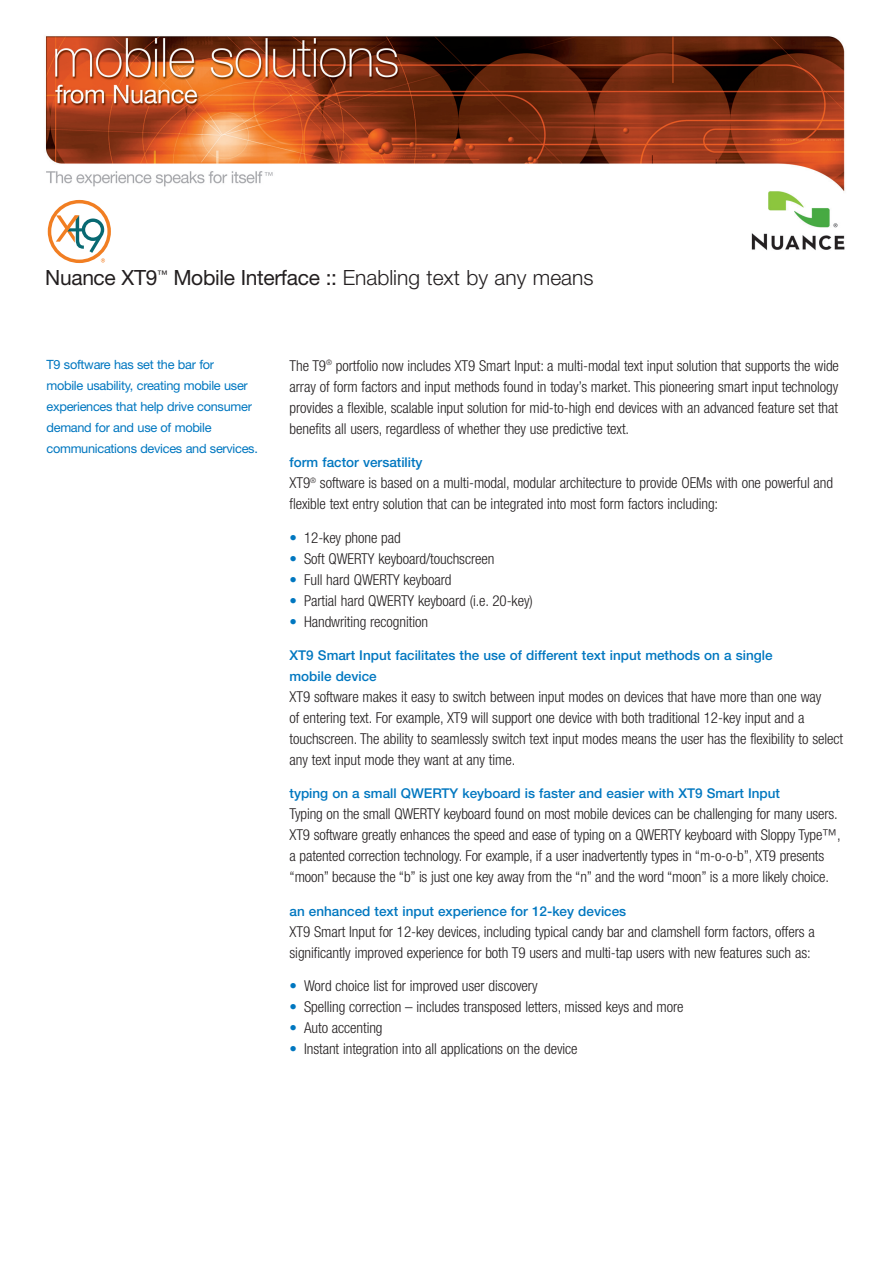
<style>
.page{position:relative;width:893px;height:1263px;background:#fff}
.page>*{position:absolute;margin:0;border:0;box-sizing:border-box;transform-origin:0 0}
.t1{font:21px "Helvetica Neue";letter-spacing:-.015em;color:#231f20}
.t2{font:300 condensed 15px/21px "Helvetica Neue";letter-spacing:-.005em;color:#231f20}
.t3{font:500 13.5px/21px "Helvetica Neue";color:#0077c0}
.t4{font:12.75px/21px "Helvetica Neue";letter-spacing:-.02em;color:#0077c0}
.s1{font-weight:300}
.s2{color:#0077c0}
</style>
<div class="page">
<img style="left:45px;top:36px;width:800px;height:214px">
<div style="left:45px;top:199px;width:96px;height:65px;background:#fff"></div>
<svg style="left:48px;top:200px;width:63px;height:63px"></svg>
<h1 class="t1" style="left:45px;top:270px;width:550px">Nuance XT9<sup>™</sup> Mobile Interface :: <span class="s1">Enabling text by any means</span></h1>
<p class="t4" style="left:46px;top:355px;width:213px">T9 software has set the bar for<br>mobile usability, creating mobile user experiences that help drive consumer demand for and use of mobile communications devices and services.</p>
<p class="t2" style="left:290px;top:356px;width:551px;text-align:justify">The T9<sup>®</sup> portfolio now includes XT9 Smart Input: a multi-modal text input solution that supports the wide array of form factors and input methods found in today’s market. This pioneering smart input technology provides a flexible, scalable input solution for mid-to-high end devices with an advanced feature set that benefits all users, regardless of whether they use predictive text.</p>
<p class="t3" style="left:290px;top:453px;width:135px">form factor versatility</p>
<p class="t2" style="left:290px;top:474px;width:545px">XT9<sup>®</sup> software is based on a multi-modal, modular architecture to provide OEMs with one powerful and flexible text entry solution that can be integrated into most form factors including:</p>
<p class="t2" style="left:290px;top:528px;width:113px"><span class="s2">•</span> 12-key phone pad</p>
<p class="t2" style="left:290px;top:549px;width:206px"><span class="s2">•</span> Soft QWERTY keyboard/touchscreen</p>
<p class="t2" style="left:290px;top:570px;width:163px"><span class="s2">•</span> Full hard QWERTY keyboard</p>
<p class="t2" style="left:290px;top:591px;width:245px"><span class="s2">•</span> Partial hard QWERTY keyboard (i.e. 20-key)</p>
<p class="t2" style="left:290px;top:612px;width:140px"><span class="s2">•</span> Handwriting recognition</p>
<p class="t3" style="left:290px;top:646px;width:484px">XT9 Smart Input facilitates the use of different text input methods on a single mobile device</p>
<p class="t2" style="left:290px;top:687px;width:555px">XT9 software makes it easy to switch between input modes on devices that have more than one way<br>of entering text. For example, XT9 will support one device with both traditional 12-key input and a touchscreen. The ability to seamlessly switch text input modes means the user has the flexibility to select any text input mode they want at any time.</p>
<p class="t3" style="left:290px;top:784px;width:492px">typing on a small QWERTY keyboard is faster and easier with XT9 Smart Input</p>
<p class="t2" style="left:290px;top:805px;width:553px">Typing on the small QWERTY keyboard found on most mobile devices can be challenging for many users.<br>XT9 software greatly enhances the speed and ease of typing on a QWERTY keyboard with Sloppy Type™, a patented correction technology. For example, if a user inadvertently types in “m-o-o-b”, XT9 presents “moon” because the “b” is just one key away from the “n” and the word “moon” is a more likely choice.</p>
<p class="t3" style="left:290px;top:902px;width:338px">an enhanced text input experience for 12-key devices</p>
<p class="t2" style="left:290px;top:922px;width:527px">XT9 Smart Input for 12-key devices, including typical candy bar and clamshell form factors, offers a significantly improved experience for both T9 users and multi-tap users with new features such as:</p>
<p class="t2" style="left:290px;top:977px;width:250px"><span class="s2">•</span> Word choice list for improved user discovery</p>
<p class="t2" style="left:290px;top:998px;width:396px"><span class="s2">•</span> Spelling correction – includes transposed letters, missed keys and more</p>
<p class="t2" style="left:290px;top:1019px;width:95px"><span class="s2">•</span> Auto accenting</p>
<p class="t2" style="left:290px;top:1040px;width:290px"><span class="s2">•</span> Instant integration into all applications on the device</p>
</div>
